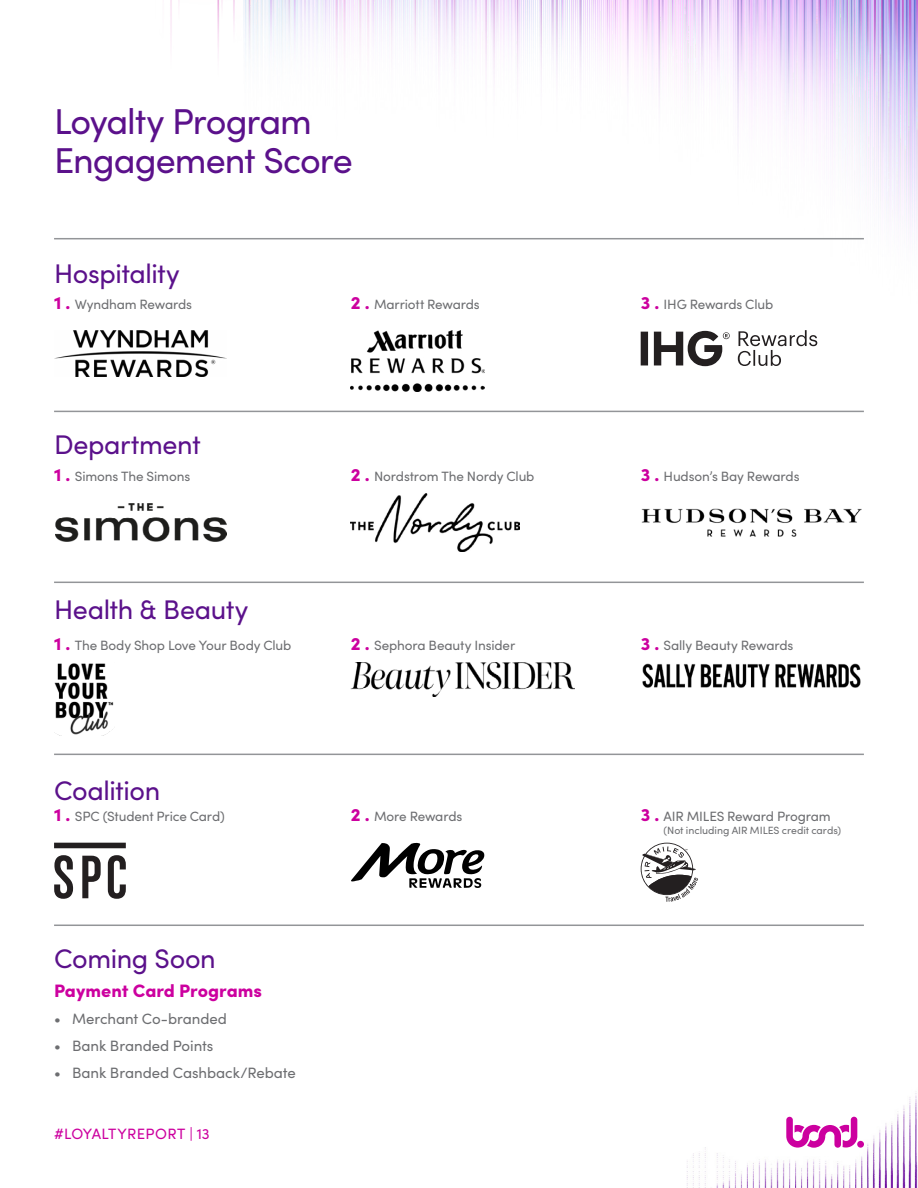
<style>
.page{position:relative;width:918px;height:1188px;background:#fff}
.page>*{position:absolute;margin:0;border:0;box-sizing:border-box;transform-origin:0 0}
.t1{font:36px/39px "Sofia Pro";letter-spacing:-.03em;color:#5b118b}
.Head_18{font:27px "Sofia Pro";letter-spacing:-.015em;color:#5b118b}
.Text_11{font:900 18px "Sofia Pro";color:#cc009f}
.Text_10{font:15px "Sofia Pro";letter-spacing:-.005em;color:#6d6e71}
.t2{font:15px "Sofia Pro";letter-spacing:.025em;color:#cc009f}
.Top3_Numbers{font:13.5px "Sofia Pro";letter-spacing:-.01em;color:#6d6e71}
.Top3_Numbers-2{font:10.5px "Sofia Pro";color:#6d6e71}
.s1{font-weight:900;font-size:18px;color:#cc009f}
</style>
<div class="page">
<img style="left:154px;top:0;width:764px;height:240px">
<img style="left:686px;top:1093px;width:232px;height:95px">
<svg style="left:786px;top:1117px;width:71px;height:31px"></svg>
<div style="left:857px;top:1141px;width:7px;height:7px;background:#cc009f;border-radius:50%"></div>
<img style="left:351px;top:330px;width:133px;height:62px">
<img style="left:54px;top:330px;width:172px;height:47px">
<svg style="left:641px;top:330px;width:176px;height:36px"></svg>
<hr style="left:54px;top:238px;width:810px;height:1px;background:#939598">
<img style="left:56px;top:503px;width:171px;height:39px">
<img style="left:351px;top:494px;width:169px;height:57px">
<img style="left:641px;top:508px;width:221px;height:29px">
<hr style="left:54px;top:411px;width:810px;height:1px;background:#939598">
<svg style="left:641px;top:843px;width:57px;height:59px"></svg>
<svg style="left:351px;top:843px;width:134px;height:45px"></svg>
<svg style="left:54px;top:843px;width:72px;height:56px"></svg>
<hr style="left:54px;top:925px;width:810px;height:1px;background:#939598">
<img style="left:351px;top:663px;width:224px;height:33px">
<img style="left:54px;top:663px;width:60px;height:72px">
<hr style="left:54px;top:582px;width:810px;height:1px;background:#939598">
<hr style="left:54px;top:754px;width:810px;height:1px;background:#939598">
<img style="left:642px;top:663px;width:219px;height:25px">
<p class="t1" style="left:54px;top:100px;width:300px">Loyalty Program<br>Engagement Score</p>
<p class="Head_18" style="left:54px;top:254px;width:127px">Hospitality</p>
<p class="Top3_Numbers" style="left:54px;top:295px;width:140px"><span class="s1">1 .</span> Wyndham Rewards</p>
<p class="Top3_Numbers" style="left:351px;top:295px;width:131px"><span class="s1">2 .</span> Marriott Rewards</p>
<p class="Top3_Numbers" style="left:641px;top:295px;width:134px"><span class="s1">3 .</span> IHG Rewards Club</p>
<p class="Head_18" style="left:54px;top:425px;width:148px">Department</p>
<p class="Top3_Numbers" style="left:54px;top:466px;width:138px"><span class="s1">1 .</span> Simons The Simons</p>
<p class="Top3_Numbers" style="left:351px;top:466px;width:185px"><span class="s1">2 .</span> Nordstrom The Nordy Club</p>
<p class="Top3_Numbers" style="left:641px;top:466px;width:160px"><span class="s1">3 .</span> Hudson’s Bay Rewards</p>
<p class="Head_18" style="left:54px;top:590px;width:196px">Health &amp; Beauty</p>
<p class="Top3_Numbers" style="left:54px;top:635px;width:239px"><span class="s1">1 .</span> The Body Shop Love Your Body Club</p>
<p class="Top3_Numbers" style="left:351px;top:635px;width:166px"><span class="s1">2 .</span> Sephora Beauty Insider</p>
<p class="Top3_Numbers" style="left:641px;top:635px;width:154px"><span class="s1">3 .</span> Sally Beauty Rewards</p>
<p class="Head_18" style="left:54px;top:771px;width:108px">Coalition</p>
<p class="Top3_Numbers" style="left:54px;top:807px;width:172px"><span class="s1">1 .</span> SPC (Student Price Card)</p>
<p class="Top3_Numbers" style="left:351px;top:807px;width:113px"><span class="s1">2 .</span> More Rewards</p>
<p class="Top3_Numbers" style="left:641px;top:807px;width:192px"><span class="s1">3 .</span> AIR MILES Reward Program</p>
<p class="Top3_Numbers-2" style="left:664px;top:823px;width:179px">(Not including AIR MILES credit cards)</p>
<p class="Head_18" style="left:54px;top:939px;width:163px">Coming Soon</p>
<p class="Text_11" style="left:54px;top:977px;width:210px">Payment Card Programs</p>
<p class="Text_10" style="left:54px;top:1008px;width:174px">• Merchant Co-branded</p>
<p class="Text_10" style="left:54px;top:1035px;width:161px">• Bank Branded Points</p>
<p class="Text_10" style="left:54px;top:1062px;width:243px">• Bank Branded Cashback/Rebate</p>
<p class="t2" style="left:54px;top:1123px;width:157px">#LOYALTYREPORT | 13</p>
</div>
